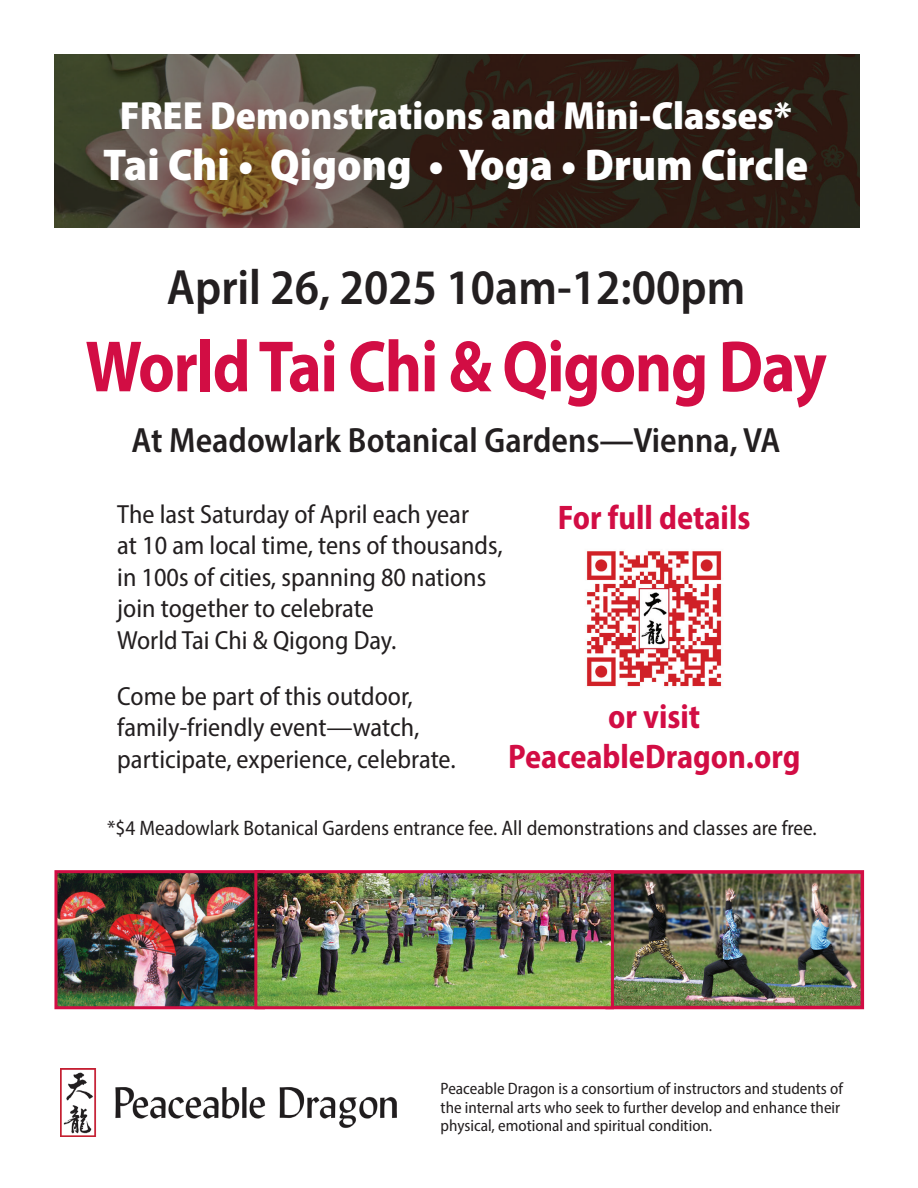
<style>
.page{position:relative;width:918px;height:1188px;background:#fff}
.page>*{position:absolute;margin:0;border:0;box-sizing:border-box;transform-origin:0 0}
.t1{font:700 73.35px "Myriad Pro";letter-spacing:-.02em;color:#d20d44;scale:.87 1}
.t2{font:600 semi-condensed 49.95px "Myriad Pro";color:#231f20}
.t3{font:900 semi-condensed 44.7px "Myriad Pro";color:#fff}
.t4{font:900 semi-condensed 39.45px "Myriad Pro";color:#fff}
.t5{font:600 semi-condensed 35.25px "Myriad Pro";color:#231f20}
.t6{font:700 semi-condensed 34.2px/39.5px "Myriad Pro";color:#d20d44;text-align:center;scale:.95 1}
.t7{font:semi-condensed 26.25px/31.7px "Myriad Pro";color:#231f20}
.t8{font:semi-condensed 21px "Myriad Pro";color:#231f20}
.t9{font:semi-condensed 16.5px/18.5px "Myriad Pro";color:#231f20}
</style>
<div class="page">
<img style="left:54px;top:54px;width:806px;height:174px">
<img style="left:586px;top:551px;width:136px;height:136px">
<img style="left:60px;top:1069px;width:336px;height:68px">
<img style="left:58px;top:874px;width:196px;height:131px">
<div style="left:54px;top:870px;width:211px;height:139px;border:3px solid #d20d44"></div>
<img style="left:258px;top:874px;width:602px;height:131px">
<div style="left:605px;top:870px;width:259px;height:139px;border:3px solid #d20d44"></div>
<div style="left:254px;top:870px;width:360px;height:139px;border:3px solid #d20d44"></div>
<h3 class="t4" style="left:120px;top:90px;width:673px">FREE Demonstrations and Mini-Classes*</h3>
<h3 class="t3" style="left:103px;top:135px;width:706px">Tai Chi • Qigong • Yoga • Drum Circle</h3>
<h2 class="t2" style="left:167px;top:256px;width:580px">April 26, 2025 10am-12:00pm</h2>
<h1 class="t1" style="left:85px;top:319px;width:854px">World Tai Chi &amp; Qigong Day</h1>
<h3 class="t5" style="left:132px;top:418px;width:651px">At Meadowlark Botanical Gardens—Vienna, VA</h3>
<p class="t7" style="left:117px;top:498px;width:387px">The last Saturday of April each year<br>at 10 am local time, tens of thousands, in 100s of cities, spanning 80 nations join together to celebrate<br>World Tai Chi &amp; Qigong Day.</p>
<p class="t7" style="left:117px;top:680px;width:340px">Come be part of this outdoor, family-friendly event—watch, participate, experience, celebrate.</p>
<h3 class="t6" style="left:558px;top:497px;width:204px">For full details</h3>
<h3 class="t6" style="left:508px;top:696px;width:309px">or visit<br>PeaceableDragon.org</h3>
<p class="t8" style="left:107px;top:815px;width:711px">*$4 Meadowlark Botanical Gardens entrance fee. All demonstrations and classes are free.</p>
<p class="t9" style="left:441px;top:1080px;width:404px">Peaceable Dragon is a consortium of instructors and students of the internal arts who seek to further develop and enhance their physical, emotional and spiritual condition.</p>
</div>
